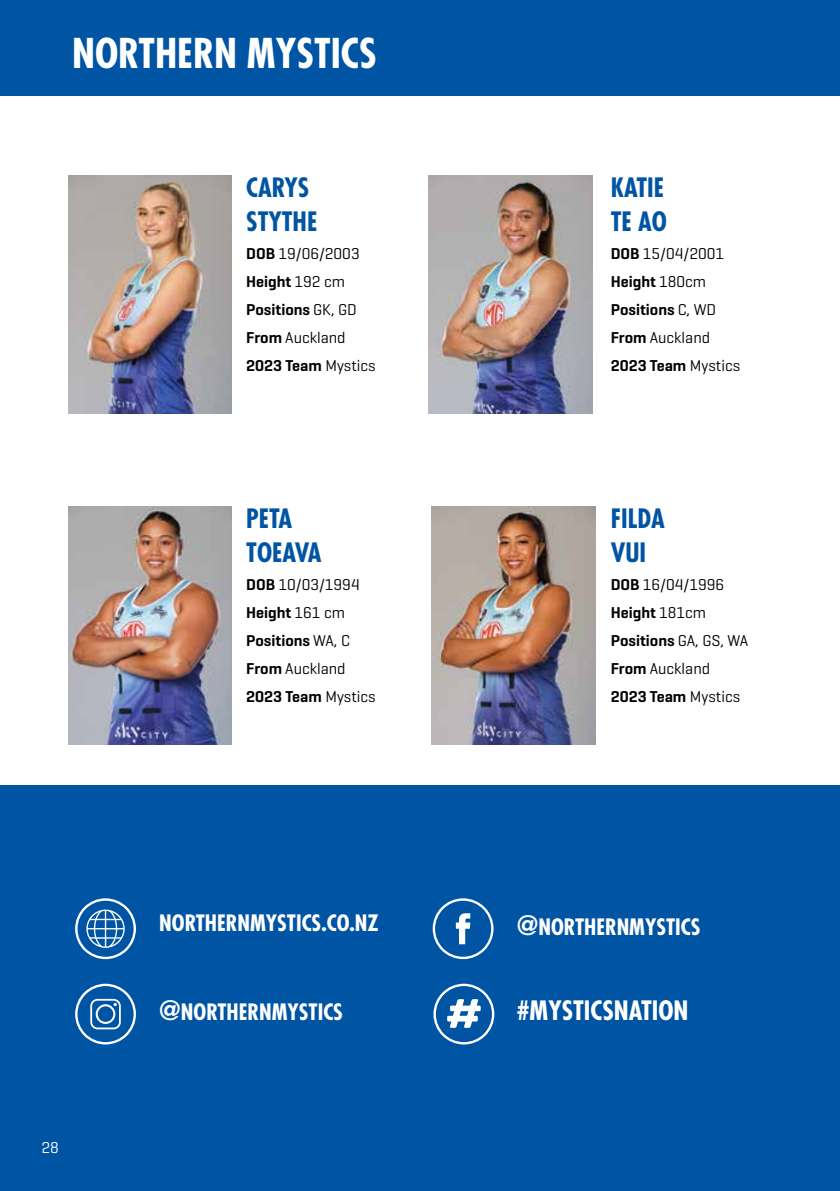
<style>
.page{position:relative;width:840px;height:1191px;background:#fff}
.page>*{position:absolute;margin:0;border:0;box-sizing:border-box;transform-origin:0 0}
.t1{font:700 condensed 40px "Futura Std";color:#fff}
.t2{font:700 condensed 26px/34px "Futura Std";color:#0054a4}
.t3{font:700 condensed 26px "Futura Std";color:#fff}
.t4{font:700 condensed 22px "Futura Std";color:#fff}
.t5{font:16px/28px "Geogrotesque";color:#000}
.t6{font:16px "Geogrotesque";color:#fff}
.s1{font-weight:600}
.s2{font-size:26px}
</style>
<div class="page">
<div style="left:0;top:0;width:839px;height:96px;background:#0054a4"></div>
<img style="left:68px;top:176px;width:164px;height:238px">
<img style="left:428px;top:176px;width:164px;height:238px">
<img style="left:68px;top:506px;width:164px;height:238px">
<img style="left:432px;top:506px;width:163px;height:238px">
<div style="left:0;top:785px;width:839px;height:406px;background:#0054a4"></div>
<svg style="left:75px;top:898px;width:61px;height:61px"></svg>
<svg style="left:75px;top:983px;width:61px;height:61px"></svg>
<svg style="left:432px;top:898px;width:61px;height:61px"></svg>
<svg style="left:433px;top:983px;width:61px;height:61px"></svg>
<h1 class="t1" style="left:72px;top:29px;width:306px">NORTHERN MYSTICS</h1>
<h2 class="t2" style="left:246px;top:171px;width:72px">CARYS<br>STYTHE</h2>
<p class="t5" style="left:246px;top:239px;width:131px"><span class="s1">DOB</span> 19/06/2003<br><span class="s1">Height</span> 192 cm<br><span class="s1">Positions</span> GK, GD<br><span class="s1">From</span> Auckland<br><span class="s1">2023 Team</span> Mystics</p>
<h2 class="t2" style="left:246px;top:501px;width:77px">PETA<br>TOEAVA</h2>
<p class="t5" style="left:246px;top:569px;width:131px"><span class="s1">DOB</span> 10/03/1994<br><span class="s1">Height</span> 161 cm<br><span class="s1">Positions</span> WA, C<br><span class="s1">From</span> Auckland<br><span class="s1">2023 Team</span> Mystics</p>
<p class="t6" style="left:41px;top:1137px;width:19px">28</p>
<h3 class="t4" style="left:159px;top:909px;width:221px">NORTHERNMYSTICS.CO.NZ</h3>
<h3 class="t4" style="left:159px;top:998px;width:185px"><span class="s2">@</span>NORTHERNMYSTICS</h3>
<h2 class="t2" style="left:610px;top:171px;width:58px">KATIE<br>TE AO</h2>
<p class="t5" style="left:610px;top:239px;width:131px"><span class="s1">DOB</span> 15/04/2001<br><span class="s1">Height</span> 180cm<br><span class="s1">Positions</span> C, WD<br><span class="s1">From</span> Auckland<br><span class="s1">2023 Team</span> Mystics</p>
<h2 class="t2" style="left:610px;top:501px;width:56px">FILDA<br>VUI</h2>
<p class="t5" style="left:610px;top:569px;width:139px"><span class="s1">DOB</span> 16/04/1996<br><span class="s1">Height</span> 181cm<br><span class="s1">Positions</span> GA, GS, WA<br><span class="s1">From</span> Auckland<br><span class="s1">2023 Team</span> Mystics</p>
<h3 class="t4" style="left:516px;top:913px;width:185px"><span class="s2">@</span>NORTHERNMYSTICS</h3>
<h2 class="t3" style="left:516px;top:994px;width:173px">#MYSTICSNATION</h2>
</div>
